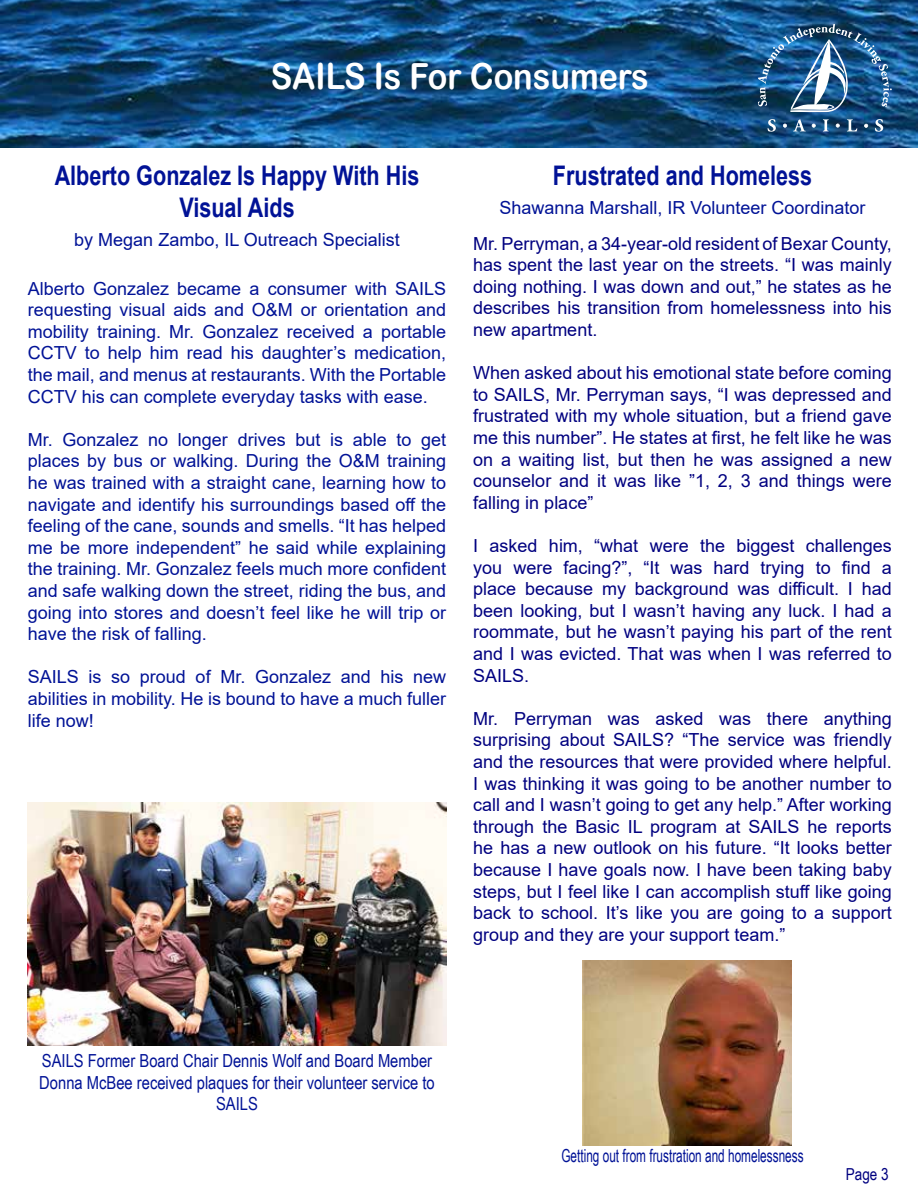
<style>
.page{position:relative;width:918px;height:1188px;background:#fff}
.page>*{position:absolute;margin:0;border:0;box-sizing:border-box;transform-origin:0 0}
.t1{font:36px "Arial Rounded MT Bold";color:#fff;scale:.9 1}
.t2{font:700 27px/32.4px "Arial";color:#011296;text-align:center;scale:.8 1}
.t3{font:18px/21.6px "Arial";color:#000080;text-align:justify}
.t4{font:18px/21.6px "Arial";color:#011296;text-align:justify}
.t5{font:18px/21.6px "Arial Narrow";color:#011296;text-align:center}
.t6{font:18px "Arial Narrow";color:#011296;scale:.8 1}
.t7{font:16.5px "Arial Narrow";color:#000080}
</style>
<div class="page">
<img style="left:0;top:0;width:918px;height:147px">
<img style="left:758px;top:24px;width:134px;height:88px">
<svg style="left:768px;top:119px;width:8px;height:13px"></svg>
<svg style="left:793px;top:119px;width:13px;height:12px"></svg>
<svg style="left:823px;top:119px;width:6px;height:12px"></svg>
<svg style="left:847px;top:119px;width:10px;height:12px"></svg>
<svg style="left:875px;top:119px;width:8px;height:13px"></svg>
<svg style="left:783px;top:124px;width:4px;height:4px"></svg>
<svg style="left:812px;top:124px;width:4px;height:4px"></svg>
<svg style="left:836px;top:124px;width:4px;height:4px"></svg>
<svg style="left:864px;top:124px;width:4px;height:4px"></svg>
<img style="left:582px;top:961px;width:209px;height:185px">
<img style="left:28px;top:803px;width:418px;height:243px">
<h1 class="t1" style="left:271px;top:55px;width:422px">SAILS Is For Consumers</h1>
<h2 class="t2" style="left:55px;top:160px;width:457px">Alberto Gonzalez Is Happy With His<br>Visual Aids</h2>
<p class="t4" style="left:74px;top:229px;width:327px">by Megan Zambo, IL Outreach Specialist</p>
<p class="t4" style="left:28px;top:277px;width:420px">Alberto Gonzalez became a consumer with SAILS requesting visual aids and O&amp;M or orientation and mobility training. Mr. Gonzalez received a portable CCTV to help him read his daughter’s medication, the mail, and menus at restaurants. With the Portable CCTV his can complete everyday tasks with ease.</p>
<p class="t4" style="left:28px;top:428px;width:420px">Mr. Gonzalez no longer drives but is able to get places by bus or walking. During the O&amp;M training he was trained with a straight cane, learning how to navigate and identify his surroundings based off the feeling of the cane, sounds and smells. “It has helped me be more independent” he said while explaining the training. Mr. Gonzalez feels much more confident and safe walking down the street, riding the bus, and going into stores and doesn’t feel like he will trip or have the risk of falling.</p>
<p class="t4" style="left:28px;top:666px;width:420px">SAILS is so proud of Mr. Gonzalez and his new abilities in mobility. He is bound to have a much fuller life now!</p>
<h2 class="t2" style="left:553px;top:160px;width:326px">Frustrated and Homeless</h2>
<p class="t4" style="left:499px;top:197px;width:368px">Shawanna Marshall, IR Volunteer Coordinator</p>
<p class="t3" style="left:473px;top:232px;width:420px">Mr. Perryman, a 34-year-old resident of Bexar County, has spent the last year on the streets. “I was mainly doing nothing. I was down and out,” he states as he describes his transition from homelessness into his new apartment.</p>
<p class="t3" style="left:473px;top:362px;width:420px">When asked about his emotional state before coming to SAILS, Mr. Perryman says, “I was depressed and frustrated with my whole situation, but a friend gave me this number”. He states at first, he felt like he was on a waiting list, but then he was assigned a new counselor and it was like ”1, 2, 3 and things were falling in place”</p>
<p class="t3" style="left:473px;top:535px;width:420px">I asked him, “what were the biggest challenges you were facing?”, “It was hard trying to find a place because my background was difficult. I had been looking, but I wasn’t having any luck. I had a roommate, but he wasn’t paying his part of the rent and I was evicted. That was when I was referred to SAILS.</p>
<p class="t3" style="left:473px;top:707px;width:420px">Mr. Perryman was asked was there anything surprising about SAILS? “The service was friendly and the resources that were provided where helpful.<br>I was thinking it was going to be another number to call and I wasn’t going to get any help.” After working through the Basic IL program at SAILS he reports he has a new outlook on his future. “It looks better because I have goals now. I have been taking baby steps, but I feel like I can accomplish stuff like going back to school. It’s like you are going to a support group and they are your support team.”</p>
<p class="t5" style="left:39px;top:1049px;width:397px">SAILS Former Board Chair Dennis Wolf and Board Member<br>Donna McBee received plaques for their volunteer service to<br>SAILS</p>
<p class="t6" style="left:561px;top:1142px;width:304px">Getting out from frustration and homelessness</p>
<p class="t7" style="left:846px;top:1163px;width:44px">Page 3</p>
</div>
